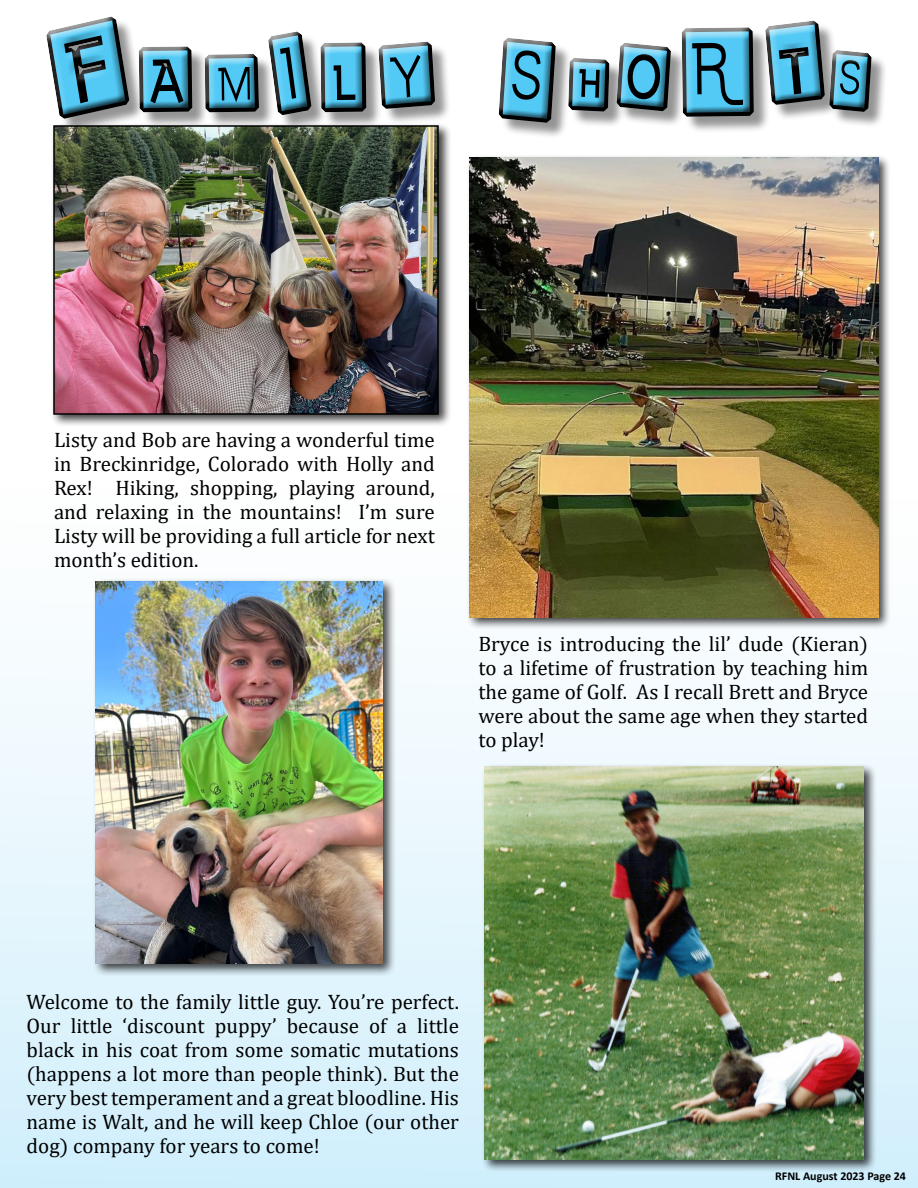
<style>
.page{position:relative;width:918px;height:1188px;background:#fff}
.page>*{position:absolute;margin:0;border:0;box-sizing:border-box;transform-origin:0 0}
.t1{font:92.25px "Earwig Factory";color:#52caf5;scale:.84 1}
.t2{font:21px/24px "Cambria Math";color:#000;text-align:justify}
.t3{font:700 12px "Calibri";color:#000}
.s1{font-size:131.7px}
</style>
<div class="page">
<div style="left:0;top:487px;width:918px;height:701px;background:linear-gradient(to bottom,#fffffe,#d1effc)"></div>
<svg style="left:49px;top:16px;width:834px;height:120px"></svg>
<div style="left:50px;top:122px;width:401px;height:306px;background:#000;opacity:.75"></div>
<img style="left:56px;top:128px;width:380px;height:284px">
<div style="left:53px;top:125px;width:386px;height:290px;border:2px solid #000"></div>
<div style="left:466px;top:154px;width:425px;height:476px;background:#000;opacity:.75"></div>
<img style="left:470px;top:158px;width:408px;height:459px">
<div style="left:482px;top:763px;width:395px;height:410px;background:#000;opacity:.75"></div>
<img style="left:485px;top:767px;width:379px;height:393px">
<div style="left:92px;top:578px;width:304px;height:399px;background:#000;opacity:.75"></div>
<img style="left:96px;top:581px;width:286px;height:382px">
<h1 class="t1" style="left:46px;top:20px;width:993px;rotate:-1deg"><span class="s1">F</span>amily <span class="s1">S</span>horts</h1>
<p class="t2" style="left:54px;top:428px;width:382px">Listy and Bob are having a wonderful time in Breckinridge, Colorado with Holly and Rex! Hiking, shopping, playing around, and relaxing in the mountains! I’m sure Listy will be providing a full article for next month’s edition.</p>
<p class="t2" style="left:478px;top:632px;width:391px">Bryce is introducing the lil’ dude (Kieran) to a lifetime of frustration by teaching him the game of Golf. As I recall Brett and Bryce were about the same age when they started to play!</p>
<p class="t2" style="left:27px;top:990px;width:434px">Welcome to the family little guy. You’re perfect.<br>Our little ‘discount puppy’ because of a little black in his coat from some somatic mutations (happens a lot more than people think). But the very best temperament and a great bloodline. His name is Walt, and he will keep Chloe (our other dog) company for years to come!</p>
<p class="t3" style="left:775px;top:1168px;width:132px">RFNL August 2023 Page 24</p>
</div>
